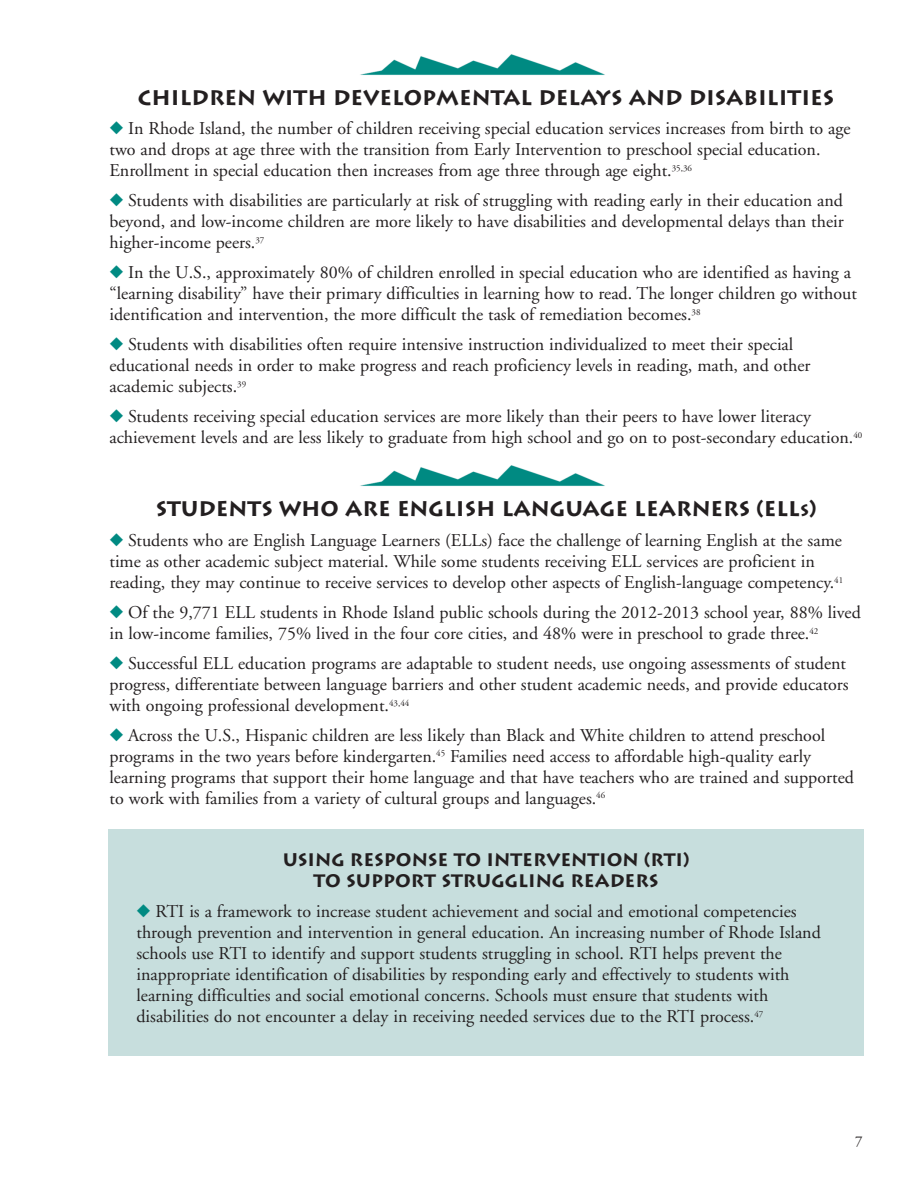
<style>
.page{position:relative;width:918px;height:1188px;background:#fff}
.page>*{position:absolute;margin:0;border:0;box-sizing:border-box;transform-origin:0 0}
.t1{font:700 21px "Lithos";color:#231f20}
.t2{font:18px/21px "Adobe Garamond";color:#231f20}
.t3{font:700 18px/21.6px "Lithos";color:#231f20;text-align:center}
.t4{font:15px "Adobe Garamond";color:#231f20}
.s1{color:#008a82}
.s2{font-size:16.5px}
</style>
<div class="page">
<div style="left:108px;top:830px;width:756px;height:226px;background:#c7dedd"></div>
<img style="left:360px;top:54px;width:245px;height:21px">
<img style="left:360px;top:465px;width:245px;height:21px">
<p class="t1" style="left:138px;top:85px;width:698px">CHILDREN WITH DEVELOPMENTAL DELAYS AND DISABILITIES</p>
<p class="t2" style="left:109px;top:120px;width:743px"><span class="s1">◆</span> In Rhode Island, the number of children receiving special education services increases from birth to age two and drops at age three with the transition from Early Intervention to preschool special education.<br>Enrollment in special education then increases from age three through age eight.<sup>35,36</sup></p>
<p class="t2" style="left:109px;top:192px;width:736px;text-align:justify"><span class="s1">◆</span> Students with disabilities are particularly at risk of struggling with reading early in their education and beyond, and low-income children are more likely to have disabilities and developmental delays than their higher-income peers.<sup>37</sup></p>
<p class="t2" style="left:109px;top:264px;width:749px"><span class="s1">◆</span> In the U.S., approximately 80% of children enrolled in special education who are identified as having a “learning disability” have their primary difficulties in learning how to read. The longer children go without identification and intervention, the more difficult the task of remediation becomes.<sup>38</sup></p>
<p class="t2" style="left:109px;top:336px;width:703px"><span class="s1">◆</span> Students with disabilities often require intensive instruction individualized to meet their special educational needs in order to make progress and reach proficiency levels in reading, math, and other academic subjects.<sup>39</sup></p>
<p class="t2" style="left:109px;top:408px;width:754px"><span class="s1">◆</span> Students receiving special education services are more likely than their peers to have lower literacy achievement levels and are less likely to graduate from high school and go on to post-secondary education.<sup>40</sup></p>
<p class="t1" style="left:156px;top:497px;width:662px">STUDENTS WHO ARE ENGLISH LANGUAGE LEARNERS (ELL<span class="s2">S</span>)</p>
<p class="t2" style="left:109px;top:532px;width:735px"><span class="s1">◆</span> Students who are English Language Learners (ELLs) face the challenge of learning English at the same time as other academic subject material. While some students receiving ELL services are proficient in reading, they may continue to receive services to develop other aspects of English-language competency.<sup>41</sup></p>
<p class="t2" style="left:109px;top:604px;width:753px"><span class="s1">◆</span> Of the 9,771 ELL students in Rhode Island public schools during the 2012-2013 school year, 88% lived in low-income families, 75% lived in the four core cities, and 48% were in preschool to grade three.<sup>42</sup></p>
<p class="t2" style="left:109px;top:655px;width:741px"><span class="s1">◆</span> Successful ELL education programs are adaptable to student needs, use ongoing assessments of student progress, differentiate between language barriers and other student academic needs, and provide educators with ongoing professional development.<sup>43,44</sup></p>
<p class="t2" style="left:109px;top:727px;width:746px"><span class="s1">◆</span> Across the U.S., Hispanic children are less likely than Black and White children to attend preschool programs in the two years before kindergarten.<sup>45</sup> Families need access to affordable high-quality early learning programs that support their home language and that have teachers who are trained and supported to work with families from a variety of cultural groups and languages.<sup>46</sup></p>
<p class="t3" style="left:283px;top:849px;width:408px">USING RESPONSE TO INTERVENTION (RTI)<br>TO SUPPORT STRUGGLING READERS</p>
<p class="t2" style="left:136px;top:903px;width:686px"><span class="s1">◆</span> RTI is a framework to increase student achievement and social and emotional competencies through prevention and intervention in general education. An increasing number of Rhode Island schools use RTI to identify and support students struggling in school. RTI helps prevent the inappropriate identification of disabilities by responding early and effectively to students with learning difficulties and social emotional concerns. Schools must ensure that students with disabilities do not encounter a delay in receiving needed services due to the RTI process.<sup>47</sup></p>
<p class="t4" style="left:855px;top:1136px;width:9px">7</p>
</div>
